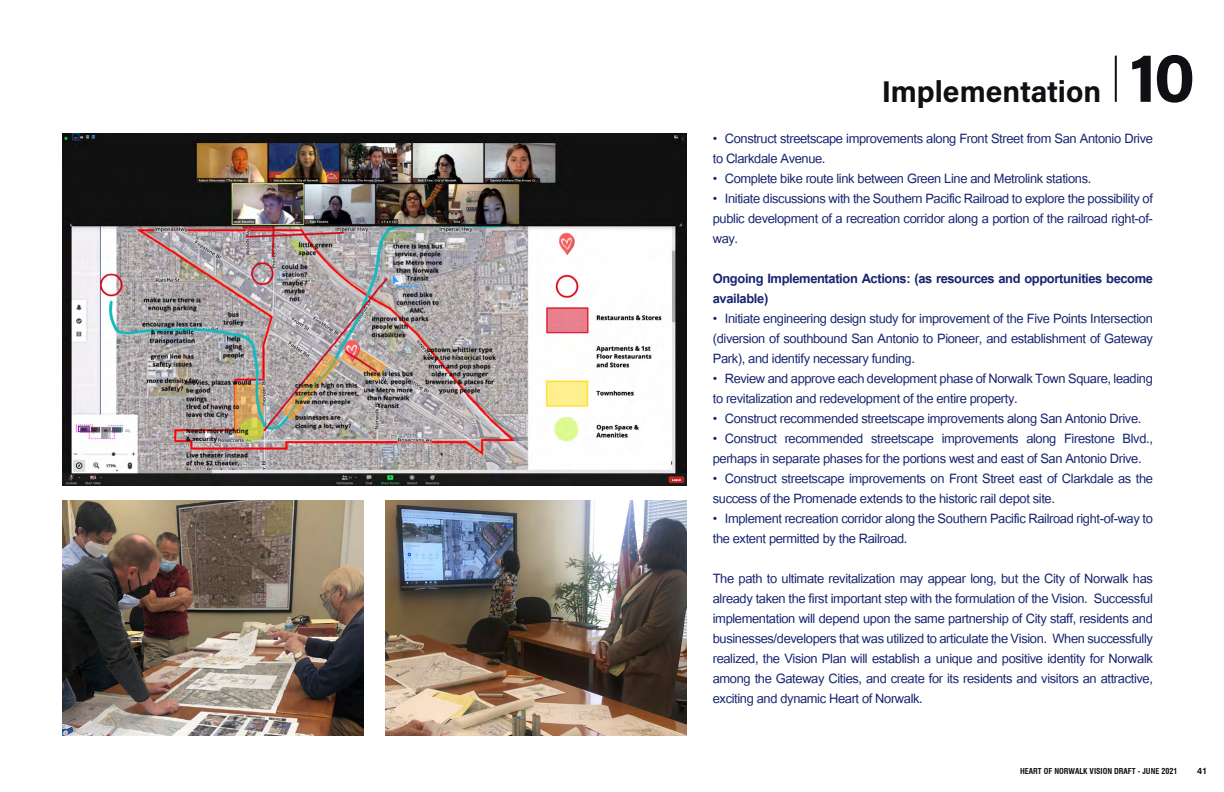
<style>
.page{position:relative;width:1224px;height:792px;background:#fff}
.page>*{position:absolute;margin:0;border:0;box-sizing:border-box;transform-origin:0 0}
.t1{font:70px "Acumin Variable Concept";color:#100f14}
.t2{font:30px "Acumin Variable Concept";color:#100f14}
.t3{font:18px/20px "Utsaah";letter-spacing:-.02em;color:#17256f}
.t4{font:700 18px/20px "Utsaah";letter-spacing:-.02em;color:#17256f}
.t5{font:700 9px "Swiss 721 BT";color:#100f14}
.t6{font:700 condensed 8px "Swiss 721 BT";color:#100f14}
</style>
<div class="page">
<hr style="left:1115px;top:56px;width:2px;height:46px;background:#100f14">
<img style="left:62px;top:134px;width:624px;height:352px">
<img style="left:62px;top:500px;width:301px;height:236px">
<img style="left:385px;top:500px;width:301px;height:236px">
<h2 class="t2" style="left:882px;top:70px;width:221px">Implementation</h2>
<h1 class="t1" style="left:1129px;top:29px;width:68px">10</h1>
<p class="t3" style="left:713px;top:129px;width:442px">• Construct streetscape improvements along Front Street from San Antonio Drive to Clarkdale Avenue.</p>
<p class="t3" style="left:713px;top:169px;width:380px">• Complete bike route link between Green Line and Metrolink stations.</p>
<p class="t3" style="left:713px;top:189px;width:442px;text-align:justify">• Initiate discussions with the Southern Pacific Railroad to explore the possibility of public development of a recreation corridor along a portion of the railroad right-of&shy;way.</p>
<p class="t4" style="left:713px;top:269px;width:442px">Ongoing Implementation Actions: (as resources and opportunities become available)</p>
<p class="t3" style="left:713px;top:309px;width:442px;text-align:justify">• Initiate engineering design study for improvement of the Five Points Intersection (diversion of southbound San Antonio to Pioneer, and establishment of Gateway Park), and identify necessary funding.</p>
<p class="t3" style="left:713px;top:369px;width:442px">• Review and approve each development phase of Norwalk Town Square, leading to revitalization and redevelopment of the entire property.</p>
<p class="t3" style="left:713px;top:409px;width:430px">• Construct recommended streetscape improvements along San Antonio Drive.</p>
<p class="t3" style="left:713px;top:429px;width:442px">• Construct recommended streetscape improvements along Firestone Blvd., perhaps in separate phases for the portions west and east of San Antonio Drive.</p>
<p class="t3" style="left:713px;top:469px;width:442px">• Construct streetscape improvements on Front Street east of Clarkdale as the success of the Promenade extends to the historic rail depot site.</p>
<p class="t3" style="left:713px;top:509px;width:442px">• Implement recreation corridor along the Southern Pacific Railroad right-of-way to the extent permitted by the Railroad.</p>
<p class="t3" style="left:713px;top:569px;width:442px;text-align:justify">The path to ultimate revitalization may appear long, but the City of Norwalk has already taken the first important step with the formulation of the Vision. Successful implementation will depend upon the same partnership of City staff, residents and businesses/developers that was utilized to articulate the Vision. When successfully realized, the Vision Plan will establish a unique and positive identity for Norwalk among the Gateway Cities, and create for its residents and visitors an attractive, exciting and dynamic Heart of Norwalk.</p>
<p class="t6" style="left:1020px;top:766px;width:159px">HEART OF NORWALK VISION DRAFT - JUNE 2021</p>
<p class="t5" style="left:1197px;top:765px;width:12px">41</p>
</div>
